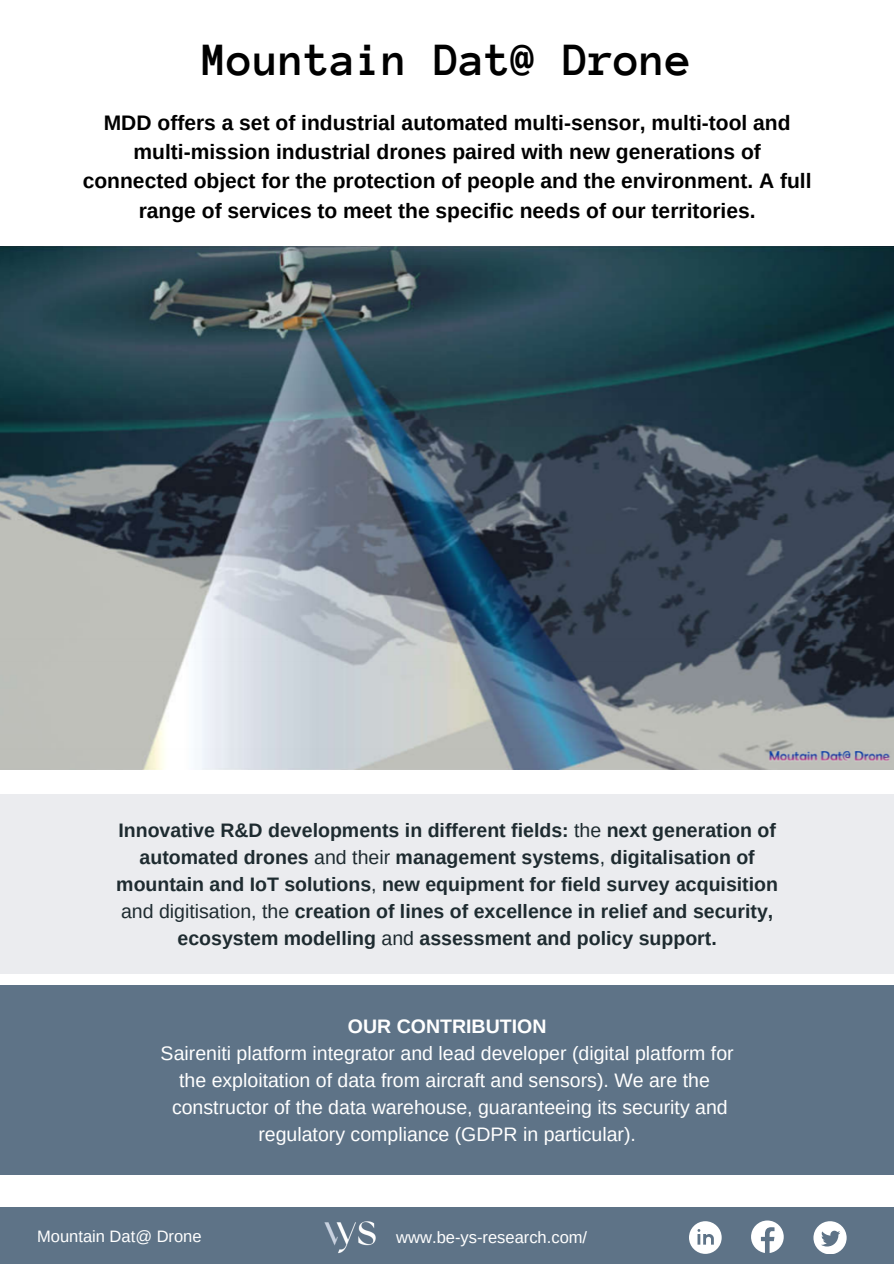
<style>
.page{position:relative;width:894px;height:1264px;background:#fff}
.page>*{position:absolute;margin:0;border:0;box-sizing:border-box;transform-origin:0 0}
.t1{font:700 47.25px "Anonymous Pro";color:#000}
.t2{font:700 21px/29.2px "Arimo";color:#000;text-align:center}
.t3{font:700 19.5px/27px "Arimo";color:#1e2b30;text-align:center}
.t4{font:19.5px/27px "Arimo";color:#fff;text-align:center}
.t5{font:700 19.5px "Arimo";color:#fff}
.t6{font:16.5px "Arimo";color:#fff}
.s1{font-weight:400}
</style>
<div class="page">
<div style="left:0;top:1206px;width:893px;height:57px;background:#5e7387"></div>
<img style="left:324px;top:1206px;width:56px;height:48px">
<svg style="left:689px;top:1221px;width:32px;height:32px"></svg>
<svg style="left:751px;top:1220px;width:32px;height:32px"></svg>
<svg style="left:813px;top:1221px;width:32px;height:32px"></svg>
<img style="left:0;top:247px;width:893px;height:522px">
<div style="left:0;top:794px;width:893px;height:179px;background:#ebecef"></div>
<div style="left:0;top:985px;width:893px;height:189px;background:#5e7387"></div>
<p class="t1" style="left:202px;top:37px;width:491px">Mountain Dat@ Drone</p>
<p class="t2" style="left:83px;top:108px;width:730px">MDD offers a set of industrial automated multi-sensor, multi-tool and multi-mission industrial drones paired with new generations of connected object for the protection of people and the environment. A full range of services to meet the specific needs of our territories.</p>
<p class="t3" style="left:116px;top:816px;width:663px">Innovative R&amp;D developments in different fields: <span class="s1">the</span> next generation of automated drones <span class="s1">and their</span> management systems<span class="s1">,</span> digitalisation of mountain and IoT solutions<span class="s1">,</span> new equipment for field survey acquisition <span class="s1">and digitisation, the</span> creation of lines of excellence in relief and security, ecosystem modelling <span class="s1">and</span> assessment and policy support.</p>
<p class="t5" style="left:348px;top:1015px;width:200px">OUR CONTRIBUTION</p>
<p class="t4" style="left:161px;top:1039px;width:574px">Saireniti platform integrator and lead developer (digital platform for the exploitation of data from aircraft and sensors). We are the constructor of the data warehouse, guaranteeing its security and regulatory compliance (GDPR in particular).</p>
<p class="t6" style="left:37px;top:1227px;width:166px">Mountain Dat@ Drone</p>
<p class="t6" style="left:396px;top:1227px;width:192px">www.be-ys-research.com/</p>
</div>
